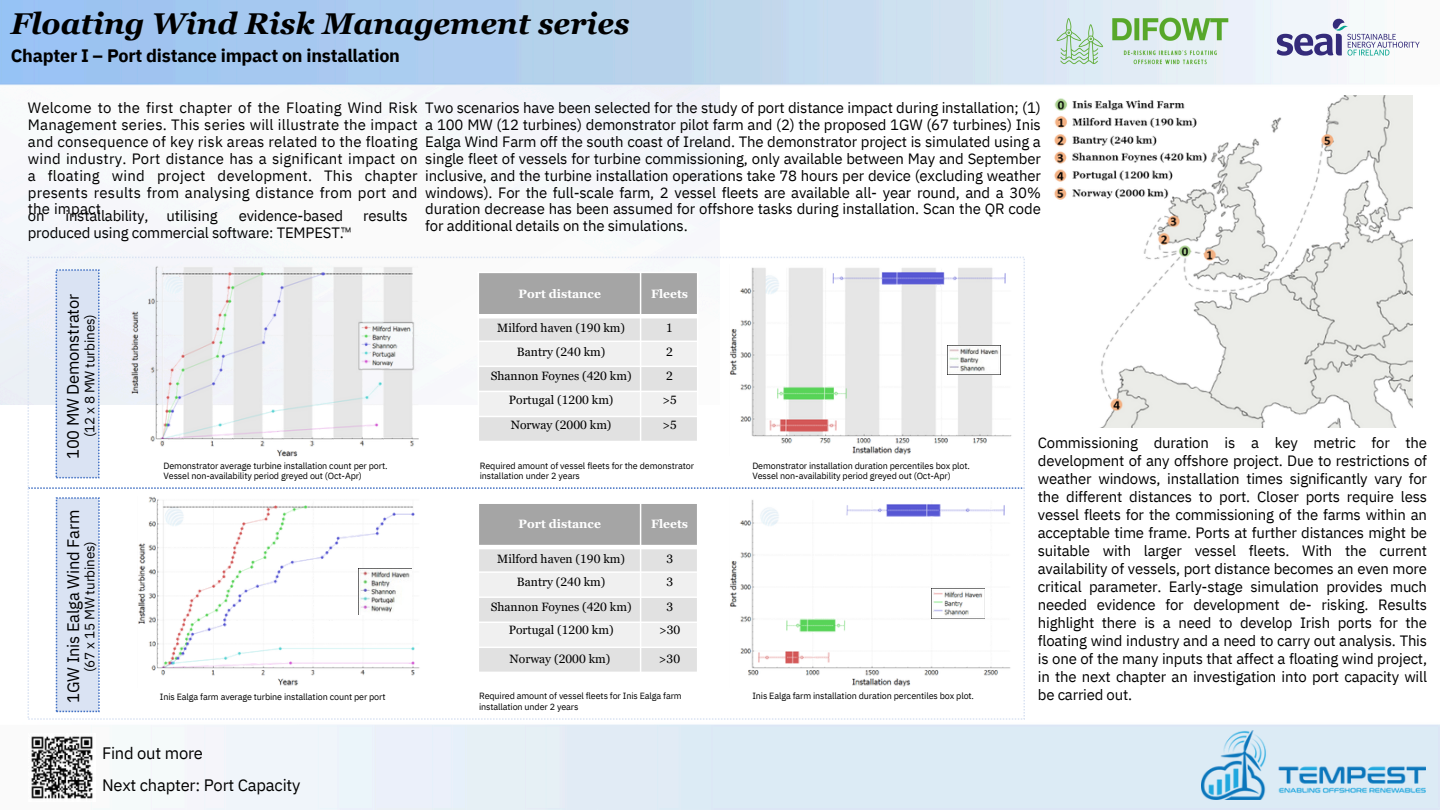
<style>
.page{position:relative;width:1440px;height:810px;background:#fff}
.page>*{position:absolute;margin:0;border:0;box-sizing:border-box;transform-origin:0 0}
.t1{font:italic 700 30px "Georgia Pro";color:#000}
.t2{font:700 18px "IBM Plex Sans";letter-spacing:-.015em;color:#000}
.t3{font:16.65px "IBM Plex Sans";letter-spacing:-.015em;color:#000}
.t4{font:16.5px/31.5px "IBM Plex Sans";letter-spacing:-.015em;color:#000}
.t5{font:15px/16.8px "IBM Plex Sans";letter-spacing:-.015em;color:#000;text-align:justify}
.t6{font:13.5px "IBM Plex Sans";letter-spacing:-.015em;color:#000}
.t7{font:12.15px "Georgia Pro";color:#000}
.t8{font:12px/23.7px "Georgia Pro";color:#000;text-align:center}
.t9{font:700 12px "Georgia Pro";color:#fff}
.t10{font:9px/10.2px "IBM Plex Sans";letter-spacing:-.015em;color:#000}
</style>
<div class="page">
<img style="left:0;top:0;width:1440px;height:810px">
<img style="left:1202px;top:731px;width:224px;height:68px">
<img style="left:331px;top:218px;width:29px;height:31px">
<svg style="left:28px;top:257px;width:997px;height:463px"></svg>
<div style="left:478px;top:503px;width:163px;height:44px;background:#a5a5a5"></div>
<div style="left:641px;top:503px;width:57px;height:44px;background:#a5a5a5"></div>
<div style="left:478px;top:547px;width:163px;height:25px;background:#e1e1e1"></div>
<div style="left:641px;top:547px;width:57px;height:25px;background:#e1e1e1"></div>
<div style="left:478px;top:572px;width:163px;height:25px;background:#f0f0f0"></div>
<div style="left:641px;top:572px;width:57px;height:25px;background:#f0f0f0"></div>
<div style="left:478px;top:597px;width:163px;height:25px;background:#e1e1e1"></div>
<div style="left:641px;top:597px;width:57px;height:25px;background:#e1e1e1"></div>
<div style="left:478px;top:622px;width:163px;height:25px;background:#f0f0f0"></div>
<div style="left:641px;top:622px;width:57px;height:25px;background:#f0f0f0"></div>
<div style="left:478px;top:647px;width:163px;height:25px;background:#e1e1e1"></div>
<div style="left:641px;top:647px;width:57px;height:25px;background:#e1e1e1"></div>
<hr style="left:640px;top:502px;width:1px;height:171px;background:#fff">
<hr style="left:478px;top:545px;width:220px;height:4px;background:#fff">
<hr style="left:478px;top:571px;width:220px;height:2px;background:#fff">
<hr style="left:478px;top:596px;width:220px;height:2px;background:#fff">
<hr style="left:478px;top:622px;width:220px;height:1px;background:#fff">
<hr style="left:478px;top:647px;width:220px;height:1px;background:#fff">
<hr style="left:478px;top:502px;width:1px;height:171px;background:#fff">
<hr style="left:697px;top:502px;width:1px;height:171px;background:#fff">
<hr style="left:478px;top:502px;width:220px;height:2px;background:#fff">
<hr style="left:478px;top:672px;width:220px;height:1px;background:#fff">
<img style="left:1053px;top:96px;width:360px;height:332px">
<img style="left:138px;top:496px;width:284px;height:191px">
<img style="left:359px;top:569px;width:53px;height:46px">
<img style="left:129px;top:266px;width:289px;height:191px">
<img style="left:730px;top:265px;width:285px;height:191px">
<img style="left:948px;top:346px;width:53px;height:29px">
<img style="left:730px;top:496px;width:283px;height:191px">
<img style="left:932px;top:589px;width:53px;height:29px">
<img style="left:28px;top:734px;width:68px;height:67px">
<img style="left:1053px;top:13px;width:180px;height:55px">
<svg style="left:1277px;top:18px;width:143px;height:38px"></svg>
<h2 class="t1" style="left:11px;top:6px;width:620px">Floating Wind Risk Management series</h2>
<h2 class="t2" style="left:11px;top:43px;width:391px">Chapter I – Port distance impact on installation</h2>
<h3 class="t5" style="left:28px;top:99px;width:391px">Welcome to the first chapter of the Floating Wind Risk Management series. This series will illustrate the impact and consequence of key risk areas related to the floating wind industry. Port distance has a significant impact on a floating wind project development. This chapter presents results from analysing distance from port and the impact</h3>
<p class="t5" style="left:425px;top:99px;width:617px">Two scenarios have been selected for the study of port distance impact during installation; (1) a 100 MW (12 turbines) demonstrator pilot farm and (2) the proposed 1GW (67 turbines) Inis Ealga Wind Farm off the south coast of Ireland. The demonstrator project is simulated using a single fleet of vessels for turbine commissioning, only available between May and September inclusive, and the turbine installation operations take 78 hours per device (excluding weather windows). For the full-scale farm, 2 vessel fleets are available all- year round, and a 30% duration decrease has been assumed for offshore tasks during installation. Scan the QR code for additional details on the simulations.</p>
<h3 class="t5" style="left:65px;top:207px;width:84px">installability,</h3>
<p class="t5" style="left:167px;top:207px;width:53px">utilising</p>
<p class="t5" style="left:239px;top:207px;width:106px">evidence-based</p>
<p class="t5" style="left:363px;top:207px;width:46px">results</p>
<h2 class="t5" style="left:28px;top:207px;width:317px">on<br>produced using commercial software: TEMPEST.</h2>
<h4 class="t4" style="left:57px;top:459px;width:167px;rotate:-90deg">100 MW Demonstrator</h4>
<h4 class="t6" style="left:81px;top:437px;width:125px;rotate:-90deg">(12 x 8 MW turbines)</h4>
<p class="t3" style="left:62px;top:703px;width:194px;rotate:-90deg">1GW Inis Ealga Wind Farm</p>
<h5 class="t6" style="left:81px;top:672px;width:132px;rotate:-90deg">(67 x 15 MW turbines)</h5>
<p class="t10" style="left:164px;top:460px;width:225px">Demonstrator average turbine installation count per port.<br>Vessel non-availability period greyed out (Oct-Apr)</p>
<p class="t10" style="left:160px;top:692px;width:227px">Inis Ealga farm average turbine installation count per port</p>
<p class="t4" style="left:102px;top:737px;width:200px">Find out more<br>Next chapter: Port Capacity</p>
<p class="t9" style="left:519px;top:287px;width:84px">Port distance</p>
<h4 class="t8" style="left:497px;top:316px;width:129px">Milford haven (190 km)<br>Bantry (240 km)</h4>
<h4 class="t8" style="left:491px;top:364px;width:142px">Shannon Foynes (420 km)<br>Portugal (1200 km)</h4>
<h4 class="t8" style="left:511px;top:413px;width:102px">Norway (2000 km)</h4>
<h5 class="t9" style="left:651px;top:287px;width:39px">Fleets</h5>
<h5 class="t8" style="left:666px;top:316px;width:8px;text-align:left">1<br>2</h5>
<h5 class="t8" style="left:662px;top:364px;width:16px">2 &gt;5</h5>
<h5 class="t8" style="left:662px;top:413px;width:16px">&gt;5</h5>
<p class="t10" style="left:480px;top:460px;width:216px">Required amount of vessel fleets for the demonstrator installation under 2 years</p>
<h3 class="t10" style="left:752px;top:460px;width:219px">Demonstrator installation duration percentiles box plot.<br>Vessel non-availability period greyed out (Oct-Apr)</h3>
<h4 class="t9" style="left:519px;top:517px;width:84px">Port distance</h4>
<h5 class="t8" style="left:497px;top:547px;width:129px">Milford haven (190 km)<br>Bantry (240 km)</h5>
<h5 class="t8" style="left:491px;top:595px;width:142px">Shannon Foynes (420 km)</h5>
<h5 class="t7" style="left:509px;top:623px;width:106px">Portugal (1200 km)</h5>
<h5 class="t8" style="left:510px;top:647px;width:102px">Norway (2000 km)</h5>
<p class="t9" style="left:651px;top:517px;width:39px">Fleets</p>
<p class="t8" style="left:666px;top:547px;width:8px;text-align:left">3<br>3</p>
<p class="t8" style="left:666px;top:595px;width:8px">3</p>
<p class="t7" style="left:659px;top:623px;width:23px">&gt;30</p>
<h5 class="t8" style="left:659px;top:647px;width:23px">&gt;30</h5>
<p class="t10" style="left:479px;top:691px;width:204px">Required amount of vessel fleets for Inis Ealga farm installation under 2 years</p>
<p class="t10" style="left:752px;top:690px;width:223px">Inis Ealga farm installation duration percentiles box plot.</p>
<p class="t5" style="left:1038px;top:434px;width:391px;line-height:18px">Commissioning duration is a key metric for the development of any offshore project. Due to restrictions of weather windows, installation times significantly vary for the different distances to port. Closer ports require less vessel fleets for the commissioning of the farms within an acceptable time frame. Ports at further distances might be suitable with larger vessel fleets. With the current availability of vessels, port distance becomes an even more critical parameter. Early-stage simulation provides much needed evidence for development de- risking. Results highlight there is a need to develop Irish ports for the floating wind industry and a need to carry out analysis. This is one of the many inputs that affect a floating wind project, in the next chapter an investigation into port capacity will be carried out.</p>
</div>
